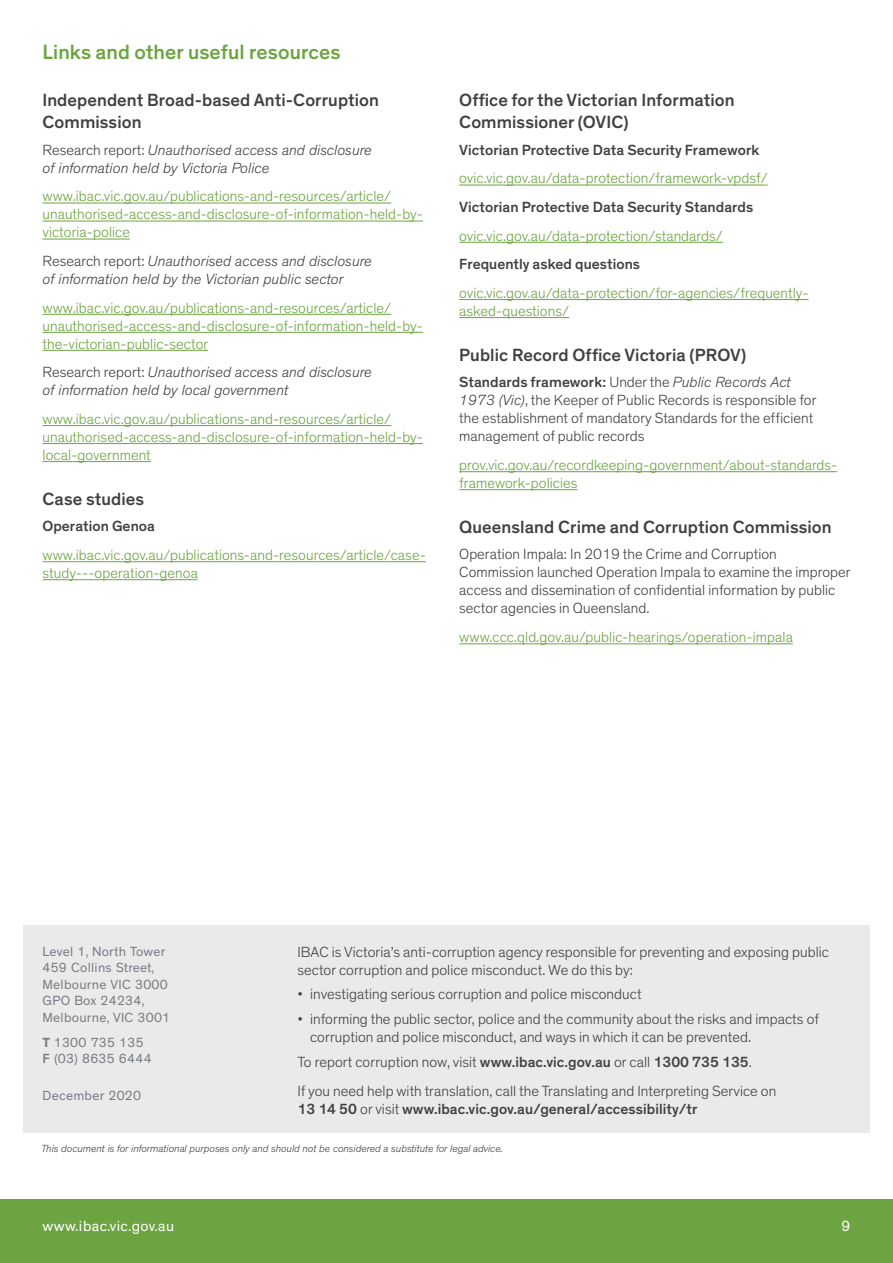
<style>
.page{position:relative;width:893px;height:1263px;background:#fff}
.page>*{position:absolute;margin:0;border:0;box-sizing:border-box;transform-origin:0 0}
.t1{font:500 21px "Theinhardt";letter-spacing:.005em;color:#6da442}
.t2{font:500 18px/21.6px "Theinhardt";letter-spacing:.005em;color:#414042}
.t3{font:300 15px/18px "Theinhardt";letter-spacing:.005em;color:#414042}
.t4{font:300 15px/18px "Theinhardt";letter-spacing:.005em;color:#6da442}
.t5{font:italic 300 15px/18px "Theinhardt";letter-spacing:.005em;color:#414042}
.t6{font:500 15px "Theinhardt";letter-spacing:.005em;color:#414042}
.t7{font:15px "Theinhardt";letter-spacing:.03em;color:#fff}
.t8{font:13.5px/16.5px "Theinhardt";letter-spacing:.02em;color:#797d82}
.t9{font:italic 300 10.5px "Theinhardt";color:#414042}
.s1{font-style:normal}
.s2{font-weight:500}
.s3{font-style:italic}
.s4{font-weight:700}
.s5{font-weight:300}
</style>
<div class="page">
<hr style="left:43px;top:203px;width:348px;height:1px;background:#6da442">
<hr style="left:43px;top:221px;width:380px;height:1px;background:#6da442">
<hr style="left:43px;top:239px;width:87px;height:1px;background:#6da442">
<hr style="left:43px;top:314px;width:348px;height:1px;background:#6da442">
<hr style="left:43px;top:332px;width:380px;height:1px;background:#6da442">
<hr style="left:43px;top:350px;width:165px;height:1px;background:#6da442">
<hr style="left:43px;top:425px;width:348px;height:1px;background:#6da442">
<hr style="left:43px;top:443px;width:380px;height:1px;background:#6da442">
<hr style="left:43px;top:461px;width:108px;height:1px;background:#6da442">
<hr style="left:43px;top:561px;width:383px;height:1px;background:#6da442">
<hr style="left:43px;top:579px;width:155px;height:1px;background:#6da442">
<hr style="left:459px;top:185px;width:309px;height:1px;background:#6da442">
<hr style="left:459px;top:242px;width:264px;height:1px;background:#6da442">
<hr style="left:459px;top:299px;width:350px;height:1px;background:#6da442">
<hr style="left:459px;top:317px;width:110px;height:1px;background:#6da442">
<hr style="left:459px;top:471px;width:378px;height:1px;background:#6da442">
<hr style="left:459px;top:489px;width:118px;height:1px;background:#6da442">
<hr style="left:459px;top:643px;width:334px;height:1px;background:#6da442">
<div style="left:23px;top:925px;width:847px;height:208px;background:#eaeaeb"></div>
<div style="left:0;top:1199px;width:893px;height:64px;background:#6da442"></div>
<h1 class="t1" style="left:43px;top:40px;width:299px">Links and other useful resources</h1>
<p class="t2" style="left:43px;top:90px;width:338px">Independent Broad-based Anti-Corruption<br>Commission</p>
<p class="t5" style="left:43px;top:141px;width:331px"><span class="s1">Research report:</span> Unauthorised access and disclosure of information held by Victoria Police</p>
<p class="t4" style="left:43px;top:187px;width:382px">www.ibac.vic.gov.au/publications-and-resources/article/ unauthorised-access-and-disclosure-of-information-held-by&shy;victoria-police</p>
<p class="t5" style="left:43px;top:252px;width:331px"><span class="s1">Research report:</span> Unauthorised access and disclosure of information held by the Victorian public sector</p>
<p class="t4" style="left:43px;top:299px;width:382px">www.ibac.vic.gov.au/publications-and-resources/article/ unauthorised-access-and-disclosure-of-information-held-by&shy;the-victorian-public-sector</p>
<p class="t5" style="left:43px;top:363px;width:331px"><span class="s1">Research report:</span> Unauthorised access and disclosure of information held by local government</p>
<p class="t4" style="left:43px;top:410px;width:382px">www.ibac.vic.gov.au/publications-and-resources/article/ unauthorised-access-and-disclosure-of-information-held-by&shy;local-government</p>
<p class="t2" style="left:43px;top:488px;width:103px">Case studies</p>
<p class="t6" style="left:43px;top:517px;width:114px">Operation Genoa</p>
<p class="t4" style="left:43px;top:546px;width:385px">www.ibac.vic.gov.au/publications-and-resources/article/case&shy;study---operation-genoa</p>
<p class="t2" style="left:459px;top:90px;width:277px">Office for the Victorian Information<br>Commissioner (OVIC)</p>
<p class="t6" style="left:459px;top:141px;width:302px">Victorian Protective Data Security Framework</p>
<p class="t4" style="left:459px;top:169px;width:310px">ovic.vic.gov.au/data-protection/framework-vpdsf/</p>
<p class="t6" style="left:459px;top:198px;width:296px">Victorian Protective Data Security Standards</p>
<p class="t4" style="left:459px;top:227px;width:265px">ovic.vic.gov.au/data-protection/standards/</p>
<p class="t6" style="left:459px;top:255px;width:182px">Frequently asked questions</p>
<p class="t4" style="left:459px;top:284px;width:351px">ovic.vic.gov.au/data-protection/for-agencies/frequently&shy;asked-questions/</p>
<p class="t2" style="left:459px;top:344px;width:288px">Public Record Office Victoria (PROV)</p>
<p class="t3" style="left:459px;top:373px;width:359px"><span class="s2">Standards framework:</span> Under the <span class="s3">Public Records Act 1973 (Vic)</span>, the Keeper of Public Records is responsible for the establishment of mandatory Standards for the efficient management of public records</p>
<p class="t4" style="left:459px;top:456px;width:380px">prov.vic.gov.au/recordkeeping-government/about-standards&shy;framework-policies</p>
<p class="t2" style="left:459px;top:516px;width:374px">Queensland Crime and Corruption Commission</p>
<p class="t3" style="left:459px;top:546px;width:393px">Operation Impala: In 2019 the Crime and Corruption Commission launched Operation Impala to examine the improper access and dissemination of confidential information by public sector agencies in Queensland.</p>
<p class="t4" style="left:459px;top:628px;width:335px">www.ccc.qld.gov.au/public-hearings/operation-impala</p>
<p class="t8" style="left:43px;top:943px;width:129px">Level 1, North Tower<br>459 Collins Street,<br>Melbourne VIC 3000<br>GPO Box 24234,<br>Melbourne, VIC 3001</p>
<p class="t8" style="left:43px;top:1034px;width:111px"><span class="s4">T</span> 1300 735 135<br><span class="s2">F</span> (03) 8635 6444</p>
<p class="t8" style="left:43px;top:1087px;width:100px">December 2020</p>
<p class="t3" style="left:297px;top:943px;width:533px">IBAC is Victoria’s anti-corruption agency responsible for preventing and exposing public sector corruption and police misconduct. We do this by:</p>
<p class="t3" style="left:297px;top:985px;width:346px">• investigating serious corruption and police misconduct</p>
<p class="t3" style="left:310px;top:1010px;width:510px;text-indent:-13px">• informing the public sector, police and the community about the risks and impacts of corruption and police misconduct, and ways in which it can be prevented.</p>
<p class="t3" style="left:297px;top:1048px;width:480px;line-height:28.7px">To report corruption now, visit <span class="s2">www.ibac.vic.gov.au</span> or call <span class="s2">1300 735 135</span>.<br>If you need help with translation, call the Translating and Interpreting Service on</p>
<p class="t6" style="left:297px;top:1100px;width:401px">13 14 50 <span class="s5">or visit</span> www.ibac.vic.gov.au/general/accessibility/tr</p>
<p class="t9" style="left:41px;top:1142px;width:463px">This document is for informational purposes only and should not be considered a substitute for legal advice.</p>
<p class="t7" style="left:43px;top:1217px;width:133px">www.ibac.vic.gov.au</p>
<p class="t7" style="left:842px;top:1217px;width:10px">9</p>
</div>
